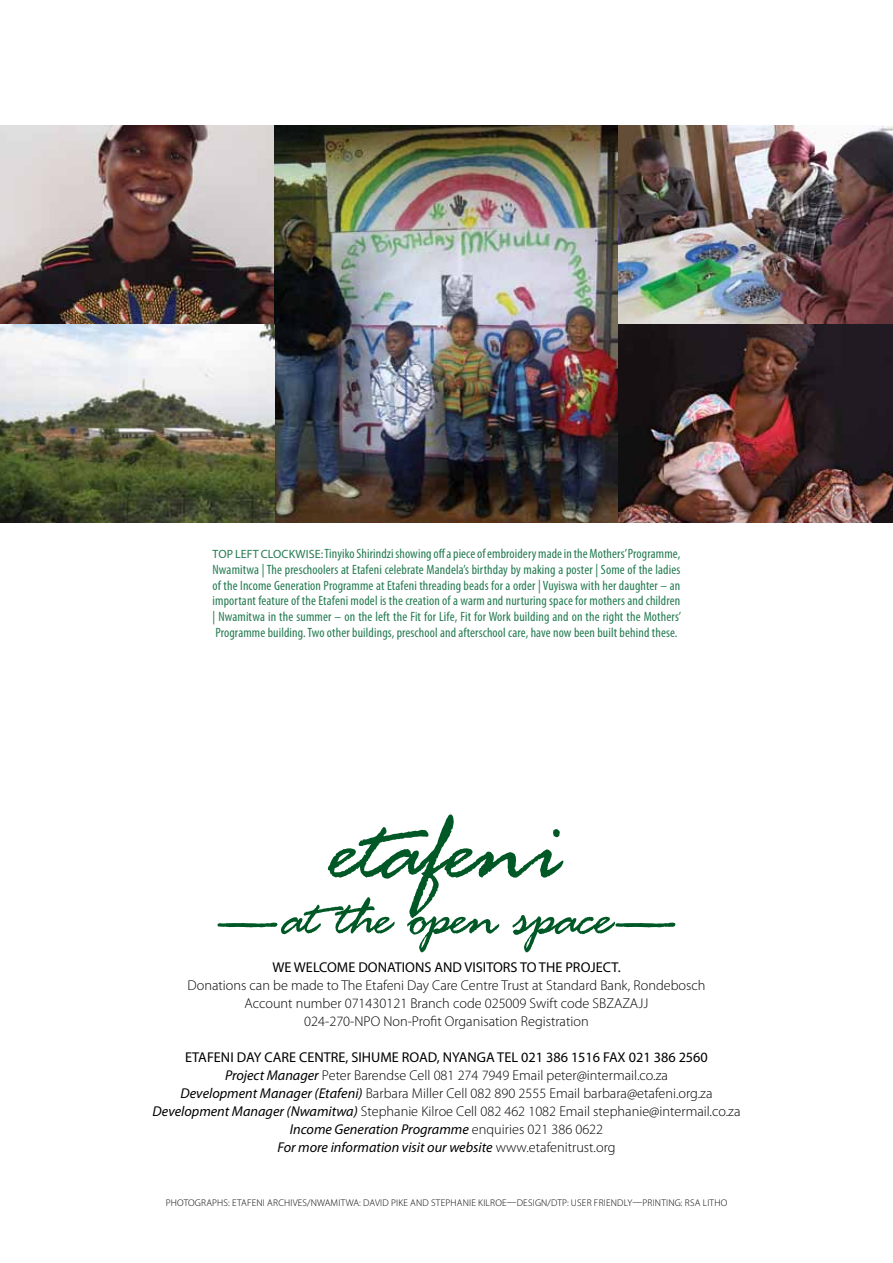
<style>
.page{position:relative;width:893px;height:1263px;background:#fff}
.page>*{position:absolute;margin:0;border:0;box-sizing:border-box;transform-origin:0 0}
.t1{font:105px "Rage Italic Let Plain";color:#005826}
.t2{font:60px "Rage Italic Let Plain";letter-spacing:-.02em;color:#005826}
.t3{font:300 14.25px/18px "Myriad Pro";color:#000;text-align:center}
.t4{font:14.25px "Myriad Pro";color:#000}
.t5{font:condensed 13.5px/15.8px "Myriad Pro";letter-spacing:.01em;color:#247b51;text-align:justify}
.t6{font:300 9.75px "Myriad Pro";letter-spacing:.02em;color:#000}
.s1{font-stretch:normal;font-size:12px}
.s2{font-weight:400}
.s3{font-weight:400;font-style:italic}
</style>
<div class="page">
<img style="left:0;top:126px;width:893px;height:397px">
<p class="t5" style="left:213px;top:546px;width:470px"><span class="s1">TOP LEFT CLOCKWISE:</span> Tinyiko Shirindzi showing off a piece of embroidery made in the Mothers’Programme, Nwamitwa | The preschoolers at Etafeni celebrate Mandela’s birthday by making a poster | Some of the ladies of the Income Generation Programme at Etafeni threading beads for a order | Vuyiswa with her daughter – an important feature of the Etafeni model is the creation of a warm and nurturing space for mothers and children | Nwamitwa in the summer – on the left the Fit for Life, Fit for Work building and on the right the Mothers’ Programme building. Two other buildings, preschool and afterschool care, have now been built behind these.</p>
<h1 class="t1" style="left:329px;top:803px;width:236px">etafeni</h1>
<h2 class="t2" style="left:214px;top:891px;width:466px">—at the open space—</h2>
<p class="t4" style="left:272px;top:958px;width:350px">WE WELCOME DONATIONS AND VISITORS TO THE PROJECT.</p>
<p class="t3" style="left:188px;top:976px;width:519px">Donations can be made to The Etafeni Day Care Centre Trust at Standard Bank, Rondebosch<br>Account number 071430121 Branch code 025009 Swift code SBZAZAJJ<br>024-270-NPO Non-Profit Organisation Registration</p>
<p class="t3" style="left:152px;top:1048px;width:589px"><span class="s2">ETAFENI DAY CARE CENTRE, SIHUME ROAD, NYANGA TEL 021 386 1516 FAX 021 386 2560<br></span><span class="s3">Project Manager</span> Peter Barendse Cell 081 274 7949 Email peter@intermail.co.za<br><span class="s3">Development Manager (Etafeni)</span> Barbara Miller Cell 082 890 2555 Email barbara@etafeni.org.za <span class="s3">Development Manager (Nwamitwa)</span> Stephanie Kilroe Cell 082 462 1082 Email stephanie@intermail.co.za <span class="s3">Income Generation Programme</span> enquiries 021 386 0622<br><span class="s3">For more information visit our website</span> www.etafenitrust.org</p>
<p class="t6" style="left:166px;top:1197px;width:12px">Photographs</p>
<p class="t6" style="left:228px;top:1197px;width:45px">: ETAFENI archives</p>
<p class="t6" style="left:307px;top:1197px;width:222px">/NWAMITWA: DAVID PIKE AND STEPHANIE KILROE—Design</p>
<p class="t6" style="left:548px;top:1197px;width:57px">/DTP: User Friendly</p>
<p class="t6" style="left:633px;top:1197px;width:21px">—Printing</p>
<p class="t6" style="left:681px;top:1197px;width:10px">: rsa</p>
<p class="t6" style="left:703px;top:1197px;width:6px">litho</p>
</div>
